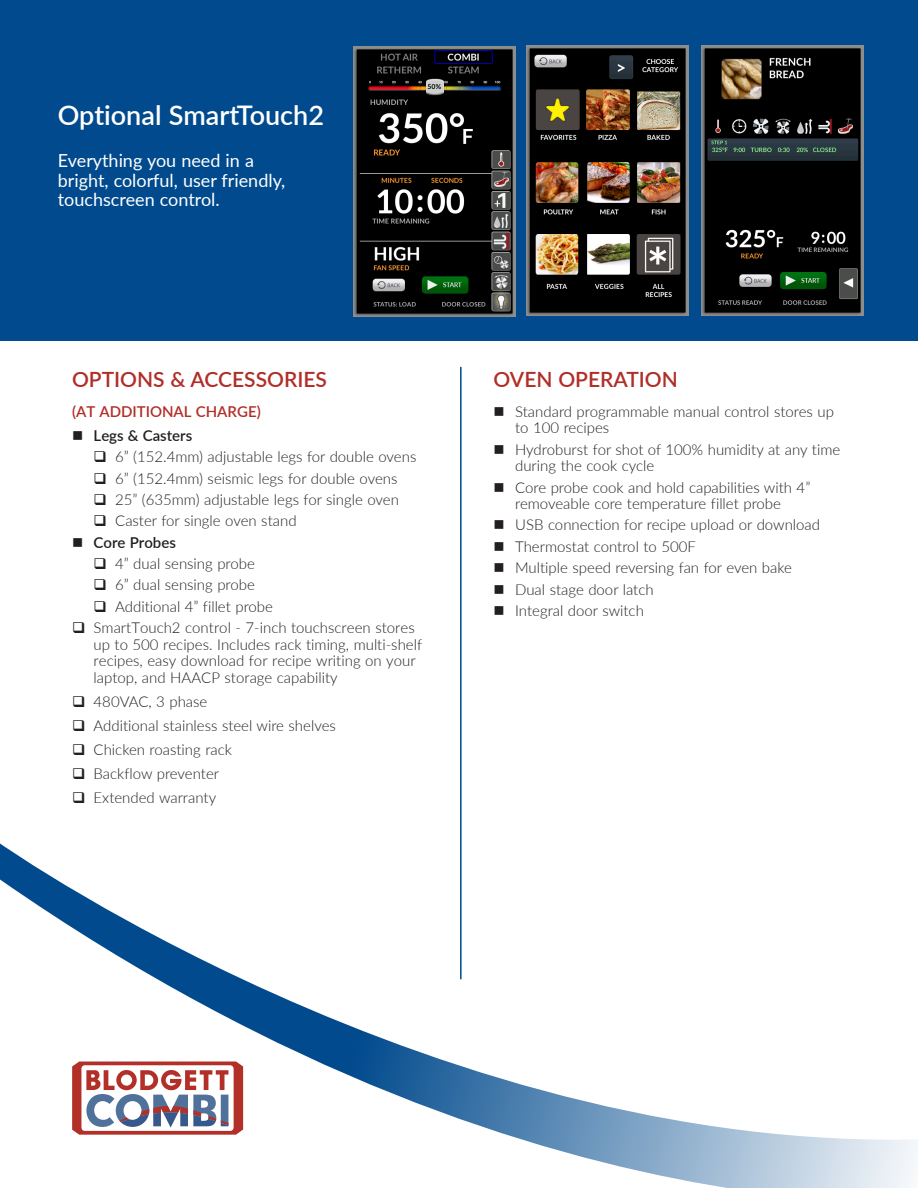
<style>
.page{position:relative;width:918px;height:1188px;background:#fff}
.page>*{position:absolute;margin:0;border:0;box-sizing:border-box;transform-origin:0 0}
.Subhead{font:600 27px "Lato";color:#fff}
.Subhead-2{font:600 21px "Lato";color:#b12e28}
.Subhead-3{font:18px/19.8px "Lato";color:#fff}
.t1{font:300 15px/16.5px "Lato";color:#231f20}
.t2{font:600 15px "Lato";color:#231f20}
._10_pt_flush_left_bo{font:600 15px "Lato";color:#b12e28}
</style>
<div class="page">
<svg style="left:0;top:843px;width:918px;height:345px"></svg>
<svg style="left:72px;top:1062px;width:171px;height:73px"></svg>
<div style="left:0;top:0;width:918px;height:340px;background:#004a8d"></div>
<hr style="left:460px;top:367px;width:2px;height:612px;background:#004a8d">
<img style="left:353px;top:46px;width:162px;height:270px">
<img style="left:702px;top:46px;width:162px;height:270px">
<img style="left:526px;top:45px;width:162px;height:270px">
<p class="Subhead" style="left:58px;top:96px;width:268px">Optional SmartTouch2</p>
<p class="Subhead-3" style="left:58px;top:150px;width:229px">Everything you need in a bright, colorful, user friendly, touchscreen control.</p>
<p class="Subhead-2" style="left:72px;top:365px;width:257px">OPTIONS &amp; ACCESSORIES</p>
<p class="_10_pt_flush_left_bo" style="left:72px;top:401px;width:190px">(AT ADDITIONAL CHARGE)</p>
<p class="t2" style="left:94px;top:425px;width:100px">Legs &amp; Casters</p>
<p class="t1" style="left:115px;top:448px;width:303px">6” (152.4mm) adjustable legs for double ovens</p>
<p class="t1" style="left:115px;top:469px;width:284px">6” (152.4mm) seismic legs for double ovens</p>
<p class="t1" style="left:115px;top:491px;width:285px">25” (635mm) adjustable legs for single oven</p>
<p class="t1" style="left:115px;top:512px;width:183px">Caster for single oven stand</p>
<p class="t2" style="left:94px;top:531px;width:84px">Core Probes</p>
<p class="t1" style="left:115px;top:555px;width:141px">4” dual sensing probe</p>
<p class="t1" style="left:115px;top:576px;width:141px">6” dual sensing probe</p>
<p class="t1" style="left:115px;top:598px;width:159px">Additional 4” fillet probe</p>
<p class="t1" style="left:94px;top:619px;width:330px">SmartTouch2 control - 7-inch touchscreen stores up to 500 recipes. Includes rack timing, multi-shelf recipes, easy download for recipe writing on your laptop, and HAACP storage capability</p>
<p class="t1" style="left:94px;top:693px;width:115px">480VAC, 3 phase</p>
<p class="t1" style="left:94px;top:717px;width:244px">Additional stainless steel wire shelves</p>
<p class="t1" style="left:94px;top:741px;width:140px">Chicken roasting rack</p>
<p class="t1" style="left:94px;top:765px;width:127px">Backflow preventer</p>
<p class="t1" style="left:94px;top:789px;width:124px">Extended warranty</p>
<p class="Subhead-2" style="left:494px;top:365px;width:186px">OVEN OPERATION</p>
<p class="t1" style="left:515px;top:403px;width:320px">Standard programmable manual control stores up to 100 recipes</p>
<p class="t1" style="left:515px;top:441px;width:327px">Hydroburst for shot of 100% humidity at any time during the cook cycle</p>
<p class="t1" style="left:515px;top:478px;width:297px">Core probe cook and hold capabilities with 4” removeable core temperature fillet probe</p>
<p class="t1" style="left:515px;top:516px;width:306px">USB connection for recipe upload or download</p>
<p class="t1" style="left:515px;top:538px;width:182px">Thermostat control to 500F</p>
<p class="t1" style="left:515px;top:559px;width:278px">Multiple speed reversing fan for even bake</p>
<p class="t1" style="left:515px;top:580px;width:140px">Dual stage door latch</p>
<p class="t1" style="left:515px;top:602px;width:130px">Integral door switch</p>
</div>
